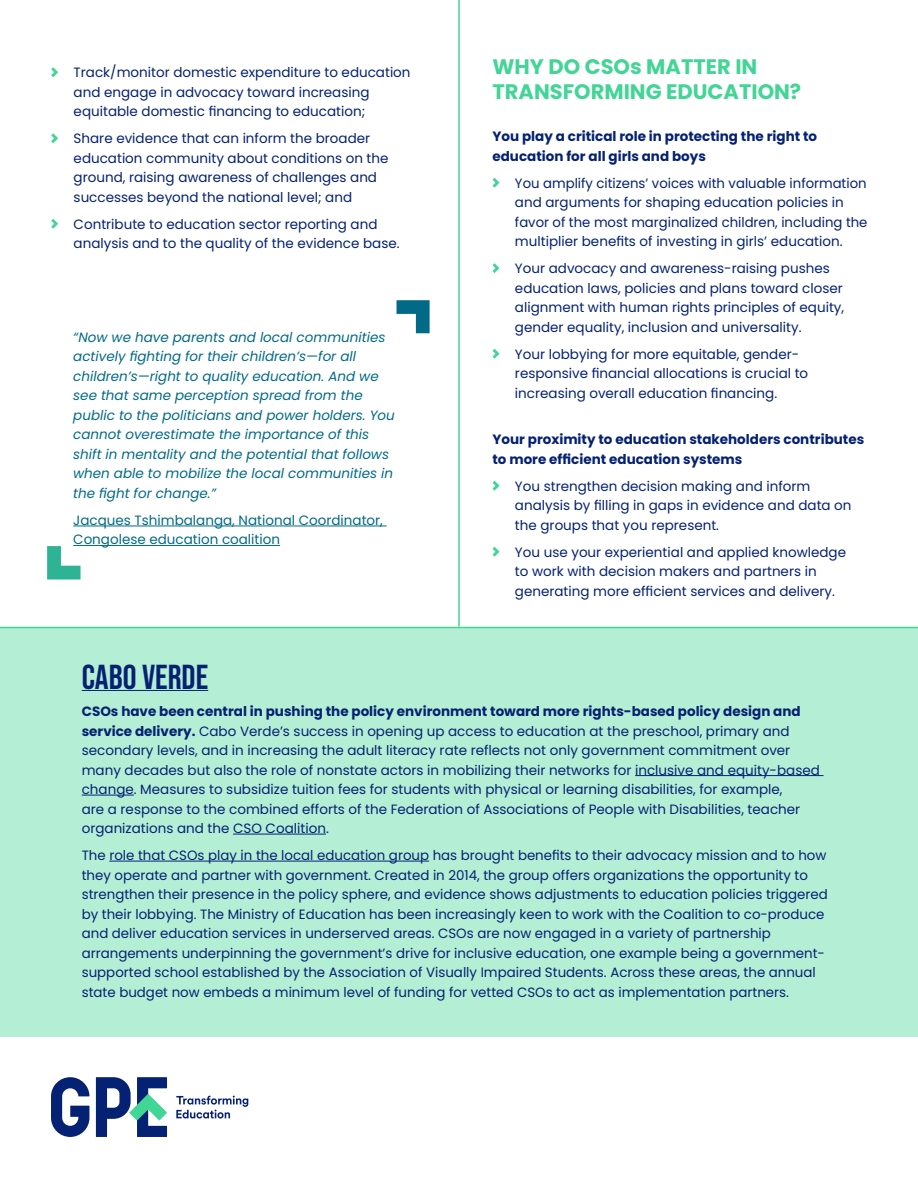
<style>
.page{position:relative;width:918px;height:1188px;background:#fff}
.page>*{position:absolute;margin:0;border:0;box-sizing:border-box;transform-origin:0 0}
.Body_Content{font:34.5px "Bebas Neue";color:#062172}
.Body_Heading{font:700 21px/25.2px "Poppins";color:#43d596}
.Body_Content-2{font:13.5px/19.5px "Poppins";color:#062172}
.Bullet_Points_Tight{font:13.5px/19.5px "Poppins";color:#052173}
.t1{font:italic 13.5px/19.5px "Poppins";color:#006a87}
.Body_Content-3{font:700 13.5px/19.5px "Poppins";color:#052173}
.Body_Content-4{font:13.5px/19.5px "Poppins";color:#006a87}
.s1{font-weight:700}
.s2{color:#052173}
</style>
<div class="page">
<svg style="left:96px;top:1077px;width:71px;height:60px"></svg>
<svg style="left:51px;top:1077px;width:38px;height:60px"></svg>
<svg style="left:176px;top:1096px;width:72px;height:23px"></svg>
<hr style="left:458px;top:0;width:2px;height:627px;background:#43d596">
<div style="left:0;top:627px;width:918px;height:410px;background:#b4eed5"></div>
<hr style="left:0;top:627px;width:918px;height:1px;background:#43d596">
<hr style="left:82px;top:690px;width:126px;height:1px;background:#062172">
<hr style="left:635px;top:775px;width:188px;height:1px;background:#052173">
<hr style="left:82px;top:795px;width:52px;height:1px;background:#052173">
<hr style="left:233px;top:834px;width:93px;height:1px;background:#052173">
<hr style="left:109px;top:861px;width:320px;height:1px;background:#062172">
<svg style="left:51px;top:67px;width:7px;height:10px"></svg>
<svg style="left:51px;top:133px;width:7px;height:10px"></svg>
<svg style="left:51px;top:219px;width:7px;height:10px"></svg>
<svg style="left:492px;top:178px;width:8px;height:10px"></svg>
<svg style="left:492px;top:263px;width:8px;height:10px"></svg>
<svg style="left:492px;top:349px;width:8px;height:10px"></svg>
<svg style="left:492px;top:481px;width:8px;height:10px"></svg>
<svg style="left:492px;top:547px;width:8px;height:10px"></svg>
<svg style="left:47px;top:546px;width:34px;height:34px"></svg>
<svg style="left:397px;top:300px;width:33px;height:33px"></svg>
<hr style="left:73px;top:526px;width:314px;height:1px;background:#006a87">
<hr style="left:73px;top:545px;width:207px;height:1px;background:#006a87">
<p class="Bullet_Points_Tight" style="left:74px;top:63px;width:338px">Track/monitor domestic expenditure to education and engage in advocacy toward increasing equitable domestic financing to education;</p>
<p class="Bullet_Points_Tight" style="left:74px;top:129px;width:316px">Share evidence that can inform the broader education community about conditions on the ground, raising awareness of challenges and successes beyond the national level; and</p>
<p class="Bullet_Points_Tight" style="left:74px;top:214px;width:327px">Contribute to education sector reporting and analysis and to the quality of the evidence base.</p>
<p class="t1" style="left:73px;top:328px;width:323px">“Now we have parents and local communities actively fighting for their children’s—for all children’s—right to quality education. And we see that same perception spread from the public to the politicians and power holders. You cannot overestimate the importance of this shift in mentality and the potential that follows when able to mobilize the local communities in the fight for change.”</p>
<p class="Body_Content-4" style="left:73px;top:511px;width:311px">Jacques Tshimbalanga, National Coordinator,<br>Congolese education coalition</p>
<p class="Body_Heading" style="left:492px;top:54px;width:310px">WHY DO CSOs MATTER IN<br>TRANSFORMING EDUCATION?</p>
<p class="Body_Content-3" style="left:492px;top:127px;width:326px">You play a critical role in protecting the right to education for all girls and boys</p>
<p class="Bullet_Points_Tight" style="left:515px;top:173px;width:354px">You amplify citizens’ voices with valuable information and arguments for shaping education policies in favor of the most marginalized children, including the multiplier benefits of investing in girls’ education.</p>
<p class="Bullet_Points_Tight" style="left:515px;top:259px;width:331px">Your advocacy and awareness-raising pushes education laws, policies and plans toward closer alignment with human rights principles of equity, gender equality, inclusion and universality.</p>
<p class="Bullet_Points_Tight" style="left:515px;top:344px;width:295px">Your lobbying for more equitable, gender&shy;responsive financial allocations is crucial to increasing overall education financing.</p>
<p class="Body_Content-3" style="left:492px;top:430px;width:373px">Your proximity to education stakeholders contributes to more efficient education systems</p>
<p class="Bullet_Points_Tight" style="left:515px;top:476px;width:338px">You strengthen decision making and inform analysis by filling in gaps in evidence and data on the groups that you represent.</p>
<p class="Bullet_Points_Tight" style="left:515px;top:542px;width:333px">You use your experiential and applied knowledge to work with decision makers and partners in generating more efficient services and delivery.</p>
<p class="Body_Content" style="left:82px;top:658px;width:128px">CABO VERDE</p>
<p class="Body_Content-2" style="left:82px;top:702px;width:740px"><span class="s1">CSOs have been central in pushing the policy environment toward more rights-based policy design and service delivery.</span> Cabo Verde’s success in opening up access to education at the preschool, primary and secondary levels, and in increasing the adult literacy rate reflects not only government commitment over many decades but also the role of nonstate actors in mobilizing their networks for <span class="s2">inclusive and equity-based change</span>. Measures to subsidize tuition fees for students with physical or learning disabilities, for example,<br>are a response to the combined efforts of the Federation of Associations of People with Disabilities, teacher organizations and the <span class="s2">CSO Coalition</span>.</p>
<p class="Body_Content-2" style="left:82px;top:846px;width:748px">The role that CSOs play in the local education group has brought benefits to their advocacy mission and to how they operate and partner with government. Created in 2014, the group offers organizations the opportunity to strengthen their presence in the policy sphere, and evidence shows adjustments to education policies triggered by their lobbying. The Ministry of Education has been increasingly keen to work with the Coalition to co-produce and deliver education services in underserved areas. CSOs are now engaged in a variety of partnership arrangements underpinning the government’s drive for inclusive education, one example being a government&shy;supported school established by the Association of Visually Impaired Students. Across these areas, the annual state budget now embeds a minimum level of funding for vetted CSOs to act as implementation partners.</p>
</div>
